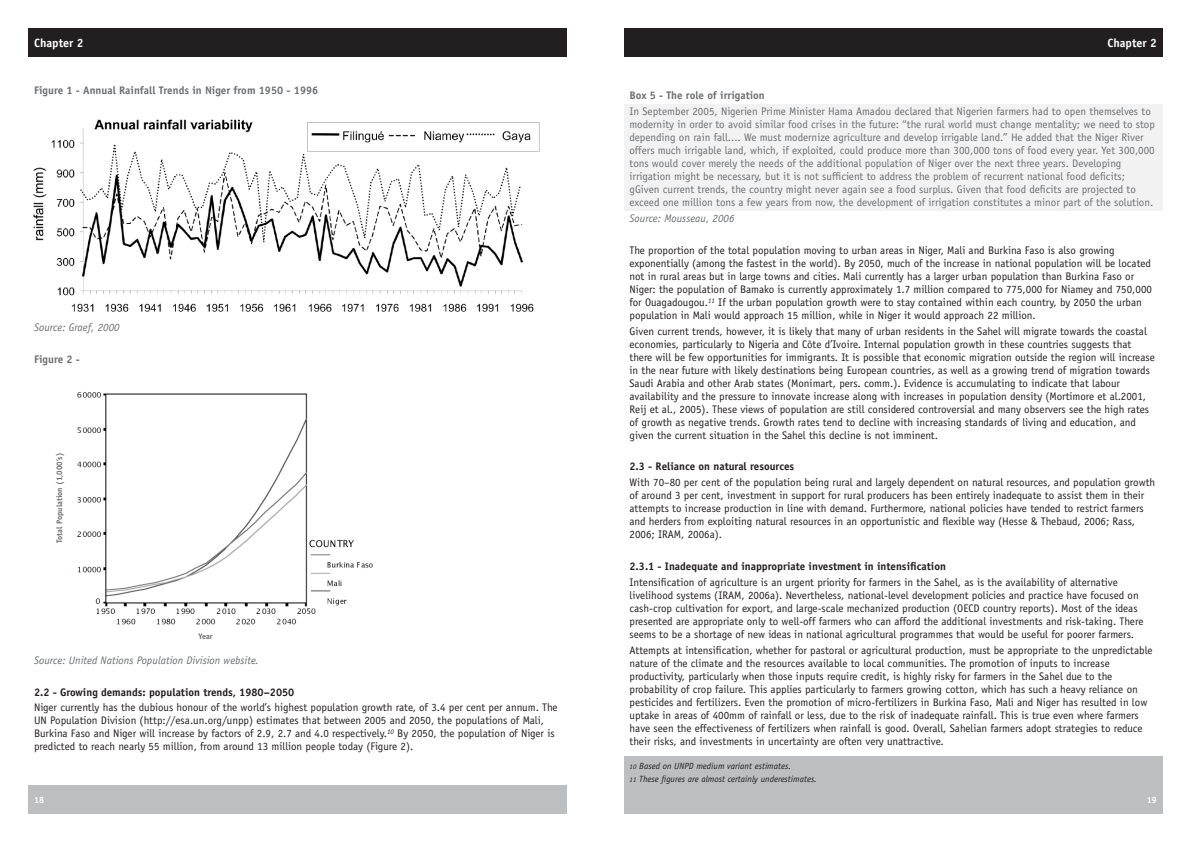
<style>
.page{position:relative;width:1191px;height:842px;background:#fff}
.page>*{position:absolute;margin:0;border:0;box-sizing:border-box;transform-origin:0 0}
.t1{font:700 12px "Officina Sans";color:#fff}
.t2{font:11px/13px "Officina Sans";color:#231f20}
.t3{font:11px/13px "Officina Sans";color:#6d6f71}
.t4{font:700 11px "Officina Sans";color:#231f20}
.t5{font:italic 11px "Officina Sans";color:#6d6f71}
.t6{font:700 11px "Officina Sans";color:#6d6f71}
.t7{font:italic 9px/13px "Officina Sans";color:#231f20}
.t8{font:700 9px "Officina Sans";color:#fff}
.t9{font:700 8px "Officina Sans";color:#6d6f71}
.s1{font-size:7px}
</style>
<div class="page">
<div style="left:28px;top:785px;width:539px;height:29px;background:#bcbec0"></div>
<div style="left:624px;top:785px;width:538px;height:29px;background:#bcbec0"></div>
<div style="left:624px;top:757px;width:538px;height:34px;background:#bcbec0"></div>
<div style="left:624px;top:104px;width:538px;height:106px;background:#f2f2f3"></div>
<div style="left:624px;top:28px;width:538px;height:29px;background:#231f20"></div>
<div style="left:28px;top:28px;width:539px;height:29px;background:#231f20"></div>
<img style="left:33px;top:119px;width:507px;height:193px">
<img style="left:77px;top:392px;width:296px;height:233px">
<p class="t1" style="left:34px;top:36px;width:51px">Chapter 2</p>
<p class="t1" style="left:1107px;top:36px;width:51px">Chapter 2</p>
<p class="t6" style="left:34px;top:83px;width:286px">Figure 1 - Annual Rainfall Trends in Niger from 1950 - 1996</p>
<p class="t5" style="left:34px;top:321px;width:87px">Source: Graef, 2000</p>
<p class="t6" style="left:34px;top:352px;width:47px">Figure 2 -</p>
<p class="t9" style="left:54px;top:543px;width:92px;rotate:-90deg">Total Population (1,000’s)</p>
<p class="t9" style="left:198px;top:631px;width:16px">Year</p>
<p class="t5" style="left:34px;top:654px;width:226px">Source: United Nations Population Division website.</p>
<p class="t4" style="left:34px;top:685px;width:262px">2.2 - Growing demands: population trends, 1980–2050</p>
<p class="t2" style="left:34px;top:701px;width:525px">Niger currently has the dubious honour of the world’s highest population growth rate, of 3.4 per cent per annum. The UN Population Division (http://esa.un.org/unpp) estimates that between 2005 and 2050, the populations of Mali, Burkina Faso and Niger will increase by factors of 2.9, 2.7 and 4.0 respectively.<sup>10</sup> By 2050, the population of Niger is predicted to reach nearly 55 million, from around 13 million people today (Figure 2).</p>
<p class="t6" style="left:629px;top:89px;width:137px">Box 5 - The role of irrigation</p>
<p class="t3" style="left:629px;top:105px;width:527px">In September 2005, Nigerien Prime Minister Hama Amadou declared that Nigerien farmers had to open themselves to modernity in order to avoid similar food crises in the future: “the rural world must change mentality; we need to stop depending on rain fall.... We must modernize agriculture and develop irrigable land.” He added that the Niger River offers much irrigable land, which, if exploited, could produce more than 300,000 tons of food every year. Yet 300,000 tons would cover merely the needs of the additional population of Niger over the next three years. Developing irrigation might be necessary, but it is not sufficient to address the problem of recurrent national food deficits; gGiven current trends, the country might never again see a food surplus. Given that food deficits are projected to exceed one million tons a few years from now, the development of irrigation constitutes a minor part of the solution.</p>
<p class="t5" style="left:629px;top:212px;width:107px">Source: Mousseau, 2006</p>
<p class="t2" style="left:629px;top:244px;width:524px">The proportion of the total population moving to urban areas in Niger, Mali and Burkina Faso is also growing exponentially (among the fastest in the world). By 2050, much of the increase in national population will be located not in rural areas but in large towns and cities. Mali currently has a larger urban population than Burkina Faso or Niger: the population of Bamako is currently approximately 1.7 million compared to 775,000 for Niamey and 750,000 for Ouagadougou.<sup>11</sup> If the urban population growth were to stay contained within each country, by 2050 the urban population in Mali would approach 15 million, while in Niger it would approach 22 million.</p>
<p class="t2" style="left:629px;top:324px;width:527px">Given current trends, however, it is likely that many of urban residents in the Sahel will migrate towards the coastal economies, particularly to Nigeria and Côte d’Ivoire. Internal population growth in these countries suggests that there will be few opportunities for immigrants. It is possible that economic migration outside the region will increase in the near future with likely destinations being European countries, as well as a growing trend of migration towards Saudi Arabia and other Arab states (Monimart, pers. comm.). Evidence is accumulating to indicate that labour availability and the pressure to innovate increase along with increases in population density (Mortimore et al.2001, Reij et al., 2005). These views of population are still considered controversial and many observers see the high rates of growth as negative trends. Growth rates tend to decline with increasing standards of living and education, and given the current situation in the Sahel this decline is not imminent.</p>
<p class="t4" style="left:629px;top:460px;width:166px">2.3 - Reliance on natural resources</p>
<p class="t2" style="left:629px;top:476px;width:527px">With 70–80 per cent of the population being rural and largely dependent on natural resources, and population growth of around 3 per cent, investment in support for rural producers has been entirely inadequate to assist them in their attempts to increase production in line with demand. Furthermore, national policies have tended to restrict farmers and herders from exploiting natural resources in an opportunistic and flexible way (Hesse &amp; Thebaud, 2006; Rass, 2006; IRAM, 2006a).</p>
<p class="t4" style="left:629px;top:559px;width:318px">2.3.1 - Inadequate and inappropriate investment in intensification</p>
<p class="t2" style="left:629px;top:575px;width:515px">Intensification of agriculture is an urgent priority for farmers in the Sahel, as is the availability of alternative livelihood systems (IRAM, 2006a). Nevertheless, national-level development policies and practice have focused on cash-crop cultivation for export, and large-scale mechanized production (OECD country reports). Most of the ideas presented are appropriate only to well-off farmers who can afford the additional investments and risk-taking. There seems to be a shortage of new ideas in national agricultural programmes that would be useful for poorer farmers.</p>
<p class="t2" style="left:629px;top:643px;width:524px">Attempts at intensification, whether for pastoral or agricultural production, must be appropriate to the unpredictable nature of the climate and the resources available to local communities. The promotion of inputs to increase productivity, particularly when those inputs require credit, is highly risky for farmers in the Sahel due to the probability of crop failure. This applies particularly to farmers growing cotton, which has such a heavy reliance on pesticides and fertilizers. Even the promotion of micro-fertilizers in Burkina Faso, Mali and Niger has resulted in low uptake in areas of 400mm of rainfall or less, due to the risk of inadequate rainfall. This is true even where farmers have seen the effectiveness of fertilizers when rainfall is good. Overall, Sahelian farmers adopt strategies to reduce their risks, and investments in uncertainty are often very unattractive.</p>
<p class="t7" style="left:629px;top:760px;width:189px"><span class="s1">10</span> Based on UNPD medium variant estimates.<br><span class="s1">11</span> These figures are almost certainly underestimates.</p>
<p class="t8" style="left:34px;top:794px;width:12px">18</p>
<p class="t8" style="left:1147px;top:794px;width:12px">19</p>
</div>
